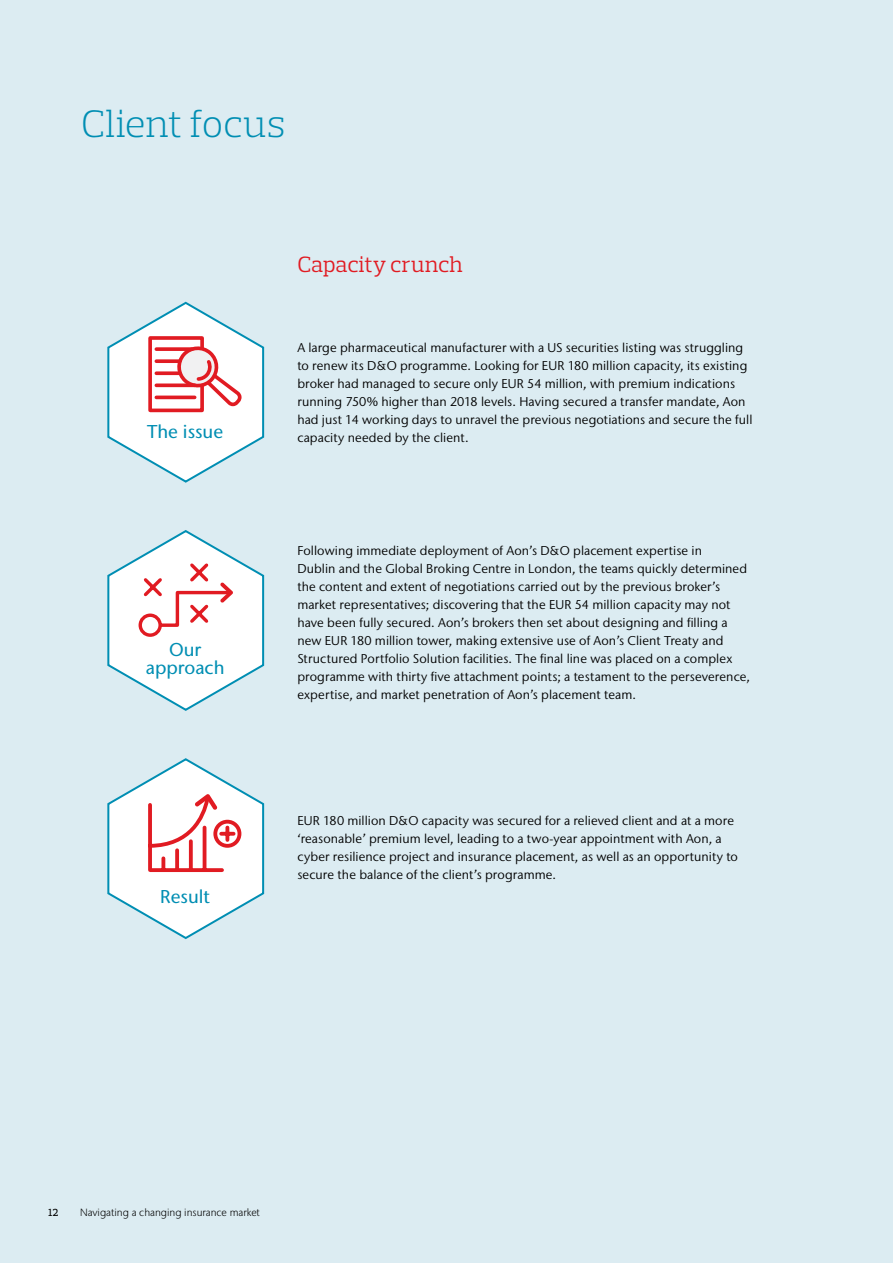
<style>
.page{position:relative;width:893px;height:1263px;background:#dcecf2}
.page>*{position:absolute;margin:0;border:0;box-sizing:border-box;transform-origin:0 0}
.t1{font:300 39px "Prelo Slab";letter-spacing:.01em;color:#008eb3}
.t2{font:22.5px "Prelo Slab";letter-spacing:.005em;color:#e11b22}
.t3{font:500 18.6px/18.6px "Stone Sans IIITC Pro";color:#008eb3;text-align:center}
.t4{font:12.75px/18px "Stone Sans IIITC Pro";letter-spacing:.01em;color:#000}
.t5{font:300 10.5px "Stone Sans IIITC Pro";color:#000}
.t6{font:500 10.5px "Prelo Slab";color:#000}
</style>
<div class="page">
<svg style="left:107px;top:301px;width:158px;height:182px"></svg>
<svg style="left:156px;top:371px;width:24px;height:4px"></svg>
<svg style="left:156px;top:359px;width:24px;height:4px"></svg>
<svg style="left:156px;top:347px;width:36px;height:4px"></svg>
<svg style="left:156px;top:383px;width:39px;height:4px"></svg>
<hr style="left:156px;top:396px;width:39px;height:3px;background:#e11b22">
<svg style="left:107px;top:758px;width:158px;height:182px"></svg>
<svg style="left:107px;top:530px;width:158px;height:181px"></svg>
<h1 class="t1" style="left:81px;top:100px;width:206px">Client focus</h1>
<h3 class="t3" style="left:147px;top:422px;width:78px">The issue</h3>
<h3 class="t3" style="left:146px;top:640px;width:80px">Our approach</h3>
<h3 class="t3" style="left:160px;top:887px;width:51px">Result</h3>
<h2 class="t2" style="left:297px;top:251px;width:167px">Capacity crunch</h2>
<p class="t4" style="left:297px;top:339px;width:457px">A large pharmaceutical manufacturer with a US securities listing was struggling to renew its D&amp;O programme. Looking for EUR 180 million capacity, its existing broker had managed to secure only EUR 54 million, with premium indications running 750% higher than 2018 levels. Having secured a transfer mandate, Aon had just 14 working days to unravel the previous negotiations and secure the full capacity needed by the client.</p>
<p class="t4" style="left:297px;top:541px;width:454px">Following immediate deployment of Aon’s D&amp;O placement expertise in<br>Dublin and the Global Broking Centre in London, the teams quickly determined the content and extent of negotiations carried out by the previous broker’s market representatives; discovering that the EUR 54 million capacity may not have been fully secured. Aon’s brokers then set about designing and filling a new EUR 180 million tower, making extensive use of Aon’s Client Treaty and Structured Portfolio Solution facilities. The final line was placed on a complex programme with thirty five attachment points; a testament to the perseverence, expertise, and market penetration of Aon’s placement team.</p>
<p class="t4" style="left:297px;top:811px;width:442px">EUR 180 million D&amp;O capacity was secured for a relieved client and at a more ‘reasonable’ premium level, leading to a two-year appointment with Aon, a cyber resilience project and insurance placement, as well as an opportunity to secure the balance of the client’s programme.</p>
<p class="t6" style="left:49px;top:1206px;width:11px">12</p>
<p class="t5" style="left:80px;top:1206px;width:181px">Navigating a changing insurance market</p>
</div>
